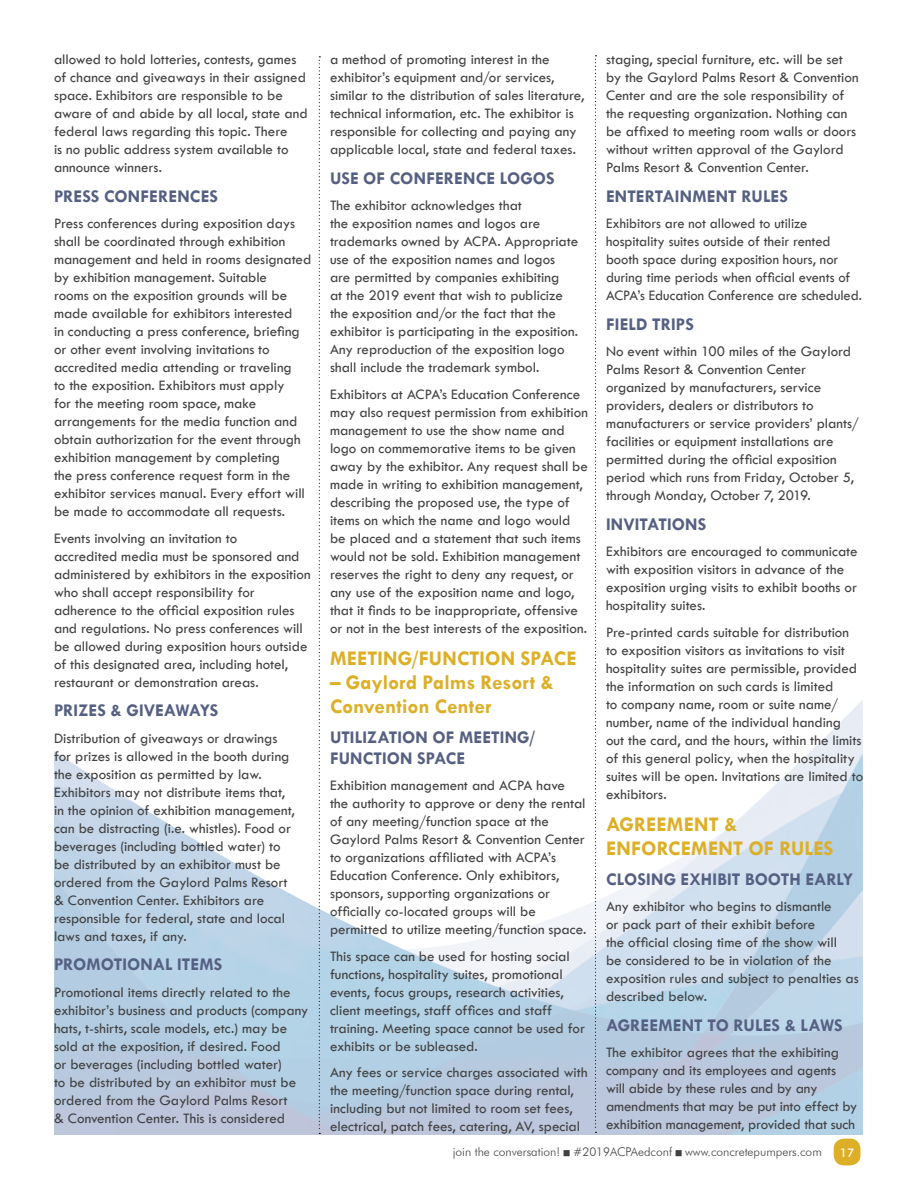
<style>
.page{position:relative;width:918px;height:1188px;background:#fff}
.page>*{position:absolute;margin:0;border:0;box-sizing:border-box;transform-origin:0 0}
.t1{font:700 21px/24px "Tw Cen";letter-spacing:.005em;color:#dcaf27}
.t2{font:700 18px/21px "Tw Cen";color:#556082}
.t3{font:15px/18px "Tw Cen";letter-spacing:-.005em;color:#414142}
.t4{font:300 12px "Futura BT";color:#414142}
.t5{font:500 12px "Futura BT";color:#fff}
</style>
<div class="page">
<div style="left:834px;top:1139px;width:27px;height:26px;background:#dcaf27;border-radius:11px"></div>
<img style="left:54px;top:700px;width:809px;height:434px">
<svg style="left:319px;top:56px;width:1px;height:1078px"></svg>
<svg style="left:595px;top:55px;width:2px;height:1078px"></svg>
<p class="t3" style="left:54px;top:51px;width:255px">allowed to hold lotteries, contests, games of chance and giveaways in their assigned space. Exhibitors are responsible to be aware of and abide by all local, state and federal laws regarding this topic. There<br>is no public address system available to announce winners.</p>
<p class="t2" style="left:54px;top:185px;width:166px">PRESS CONFERENCES</p>
<p class="t3" style="left:54px;top:215px;width:259px">Press conferences during exposition days shall be coordinated through exhibition management and held in rooms designated by exhibition management. Suitable<br>rooms on the exposition grounds will be made available for exhibitors interested<br>in conducting a press conference, briefing or other event involving invitations to accredited media attending or traveling<br>to the exposition. Exhibitors must apply<br>for the meeting room space, make arrangements for the media function and obtain authorization for the event through exhibition management by completing<br>the press conference request form in the exhibitor services manual. Every effort will be made to accommodate all requests.</p>
<p class="t3" style="left:54px;top:529px;width:258px">Events involving an invitation to<br>accredited media must be sponsored and administered by exhibitors in the exposition who shall accept responsibility for adherence to the official exposition rules and regulations. No press conferences will be allowed during exposition hours outside of this designated area, including hotel, restaurant or demonstration areas.</p>
<p class="t2" style="left:54px;top:700px;width:166px">PRIZES &amp; GIVEAWAYS</p>
<p class="t3" style="left:54px;top:729px;width:242px">Distribution of giveaways or drawings for prizes is allowed in the booth during the exposition as permitted by law.<br>Exhibitors may not distribute items that, in the opinion of exhibition management, can be distracting (i.e. whistles). Food or beverages (including bottled water) to be distributed by an exhibitor must be ordered from the Gaylord Palms Resort &amp; Convention Center. Exhibitors are responsible for federal, state and local laws and taxes, if any.</p>
<p class="t2" style="left:54px;top:954px;width:170px">PROMOTIONAL ITEMS</p>
<p class="t3" style="left:54px;top:983px;width:256px">Promotional items directly related to the exhibitor’s business and products (company hats, t-shirts, scale models, etc.) may be sold at the exposition, if desired. Food<br>or beverages (including bottled water)<br>to be distributed by an exhibitor must be ordered from the Gaylord Palms Resort<br>&amp; Convention Center. This is considered</p>
<p class="t3" style="left:330px;top:51px;width:256px">a method of promoting interest in the exhibitor’s equipment and/or services, similar to the distribution of sales literature, technical information, etc. The exhibitor is responsible for collecting and paying any applicable local, state and federal taxes.</p>
<p class="t2" style="left:330px;top:167px;width:226px">USE OF CONFERENCE LOGOS</p>
<p class="t3" style="left:330px;top:197px;width:250px">The exhibitor acknowledges that<br>the exposition names and logos are trademarks owned by ACPA. Appropriate use of the exposition names and logos are permitted by companies exhibiting<br>at the 2019 event that wish to publicize the exposition and/or the fact that the exhibitor is participating in the exposition.<br>Any reproduction of the exposition logo shall include the trademark symbol.</p>
<p class="t3" style="left:330px;top:385px;width:260px">Exhibitors at ACPA’s Education Conference may also request permission from exhibition management to use the show name and logo on commemorative items to be given away by the exhibitor. Any request shall be made in writing to exhibition management, describing the proposed use, the type of items on which the name and logo would be placed and a statement that such items would not be sold. Exhibition management reserves the right to deny any request, or any use of the exposition name and logo, that it finds to be inappropriate, offensive or not in the best interests of the exposition.</p>
<h1 class="t1" style="left:330px;top:646px;width:248px">MEETING/FUNCTION SPACE</h1>
<h1 class="t1" style="left:330px;top:670px;width:225px">– Gaylord Palms Resort &amp;<br>Convention Center</h1>
<p class="t2" style="left:330px;top:726px;width:207px">UTILIZATION OF MEETING/<br>FUNCTION SPACE</p>
<p class="t3" style="left:330px;top:777px;width:258px">Exhibition management and ACPA have the authority to approve or deny the rental of any meeting/function space at the Gaylord Palms Resort &amp; Convention Center to organizations affiliated with ACPA’s Education Conference. Only exhibitors, sponsors, supporting organizations or officially co-located groups will be permitted to utilize meeting/function space.</p>
<p class="t3" style="left:330px;top:947px;width:257px">This space can be used for hosting social functions, hospitality suites, promotional events, focus groups, research activities, client meetings, staff offices and staff training. Meeting space cannot be used for exhibits or be subleased.</p>
<p class="t3" style="left:330px;top:1064px;width:259px">Any fees or service charges associated with the meeting/function space during rental, including but not limited to room set fees, electrical, patch fees, catering, AV, special</p>
<p class="t3" style="left:606px;top:51px;width:254px">staging, special furniture, etc. will be set by the Gaylord Palms Resort &amp; Convention Center and are the sole responsibility of the requesting organization. Nothing can be affixed to meeting room walls or doors without written approval of the Gaylord Palms Resort &amp; Convention Center.</p>
<p class="t2" style="left:606px;top:185px;width:183px">ENTERTAINMENT RULES</p>
<p class="t3" style="left:606px;top:215px;width:258px">Exhibitors are not allowed to utilize hospitality suites outside of their rented booth space during exposition hours, nor during time periods when official events of ACPA’s Education Conference are scheduled.</p>
<p class="t2" style="left:606px;top:313px;width:90px">FIELD TRIPS</p>
<p class="t3" style="left:606px;top:343px;width:255px">No event within 100 miles of the Gaylord Palms Resort &amp; Convention Center organized by manufacturers, service providers, dealers or distributors to manufacturers or service providers’ plants/ facilities or equipment installations are permitted during the official exposition period which runs from Friday, October 5, through Monday, October 7, 2019.</p>
<p class="t2" style="left:606px;top:513px;width:102px">INVITATIONS</p>
<p class="t3" style="left:606px;top:543px;width:253px">Exhibitors are encouraged to communicate with exposition visitors in advance of the exposition urging visits to exhibit booths or hospitality suites.</p>
<p class="t3" style="left:606px;top:623px;width:259px">Pre-printed cards suitable for distribution to exposition visitors as invitations to visit hospitality suites are permissible, provided the information on such cards is limited<br>to company name, room or suite name/ number, name of the individual handing<br>out the card, and the hours, within the limits of this general policy, when the hospitality suites will be open. Invitations are limited to exhibitors.</p>
<h1 class="t1" style="left:606px;top:812px;width:229px">AGREEMENT &amp;<br>ENFORCEMENT OF RULES</h1>
<p class="t2" style="left:606px;top:868px;width:249px">CLOSING EXHIBIT BOOTH EARLY</p>
<p class="t3" style="left:606px;top:898px;width:254px">Any exhibitor who begins to dismantle<br>or pack part of their exhibit before<br>the official closing time of the show will<br>be considered to be in violation of the exposition rules and subject to penalties as described below.</p>
<p class="t2" style="left:606px;top:1014px;width:238px">AGREEMENT TO RULES &amp; LAWS</p>
<p class="t3" style="left:606px;top:1044px;width:253px">The exhibitor agrees that the exhibiting company and its employees and agents will abide by these rules and by any amendments that may be put into effect by exhibition management, provided that such</p>
<p class="t4" style="left:453px;top:1145px;width:370px">join the conversation! ■ #2019ACPAedconf ■ www.concretepumpers.com</p>
<p class="t5" style="left:840px;top:1145px;width:16px">17</p>
</div>
